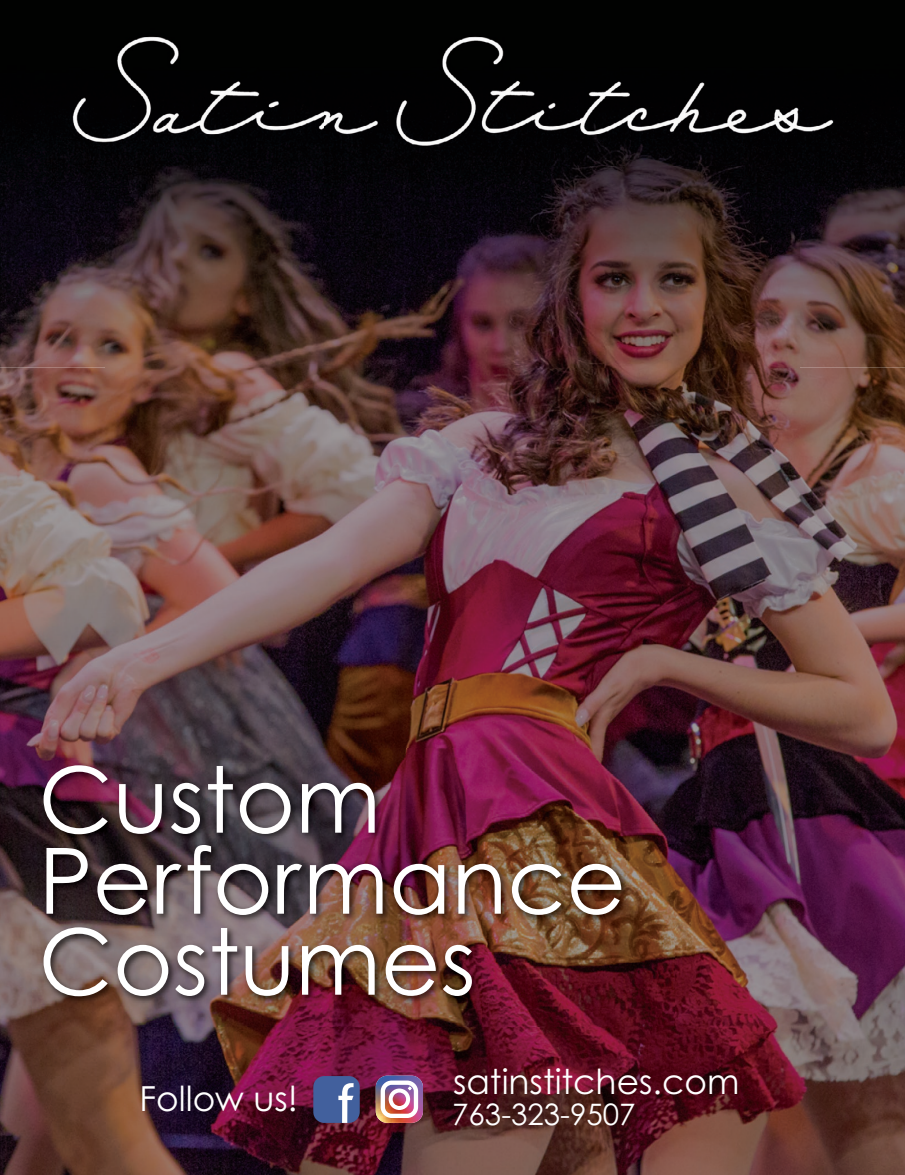
<style>
.page{position:relative;width:905px;height:1175px;background:#fff}
.page>*{position:absolute;margin:0;border:0;box-sizing:border-box;transform-origin:0 0}
.t1{font:91.5px/81px "Century Gothic Pro";color:#fff}
.t2{font:34.5px "Century Gothic Pro";color:#fff}
.t3{font:29.55px "Century Gothic Pro";color:#fff}
</style>
<div class="page">
<img style="left:0;top:368px;width:904px;height:429px">
<img style="left:0;top:797px;width:52px;height:377px">
<img style="left:639px;top:797px;width:265px;height:377px">
<img style="left:52px;top:1027px;width:587px;height:147px">
<img style="left:0;top:0;width:105px;height:368px">
<div style="left:105px;top:0;width:799px;height:52px;background:#010201"></div>
<img style="left:799px;top:52px;width:105px;height:316px">
<img style="left:105px;top:165px;width:694px;height:203px">
<img style="left:33px;top:748px;width:641px;height:279px">
<img style="left:69px;top:16px;width:767px;height:149px">
<img style="left:376px;top:1075px;width:47px;height:47px">
<svg style="left:380px;top:1080px;width:38px;height:38px"></svg>
<div style="left:313px;top:1076px;width:47px;height:46px;background:#42609d;border-radius:11px"></div>
<svg style="left:338px;top:1083px;width:15px;height:39px"></svg>
<h1 class="t1" style="left:38px;top:758px;width:589px">Custom<br>Performance<br>Costumes</h1>
<p class="t2" style="left:139px;top:1077px;width:160px">Follow us!</p>
<p class="t2" style="left:453px;top:1060px;width:288px">satinstitches.com</p>
<p class="t3" style="left:452px;top:1096px;width:185px">763-323-9507</p>
</div>
